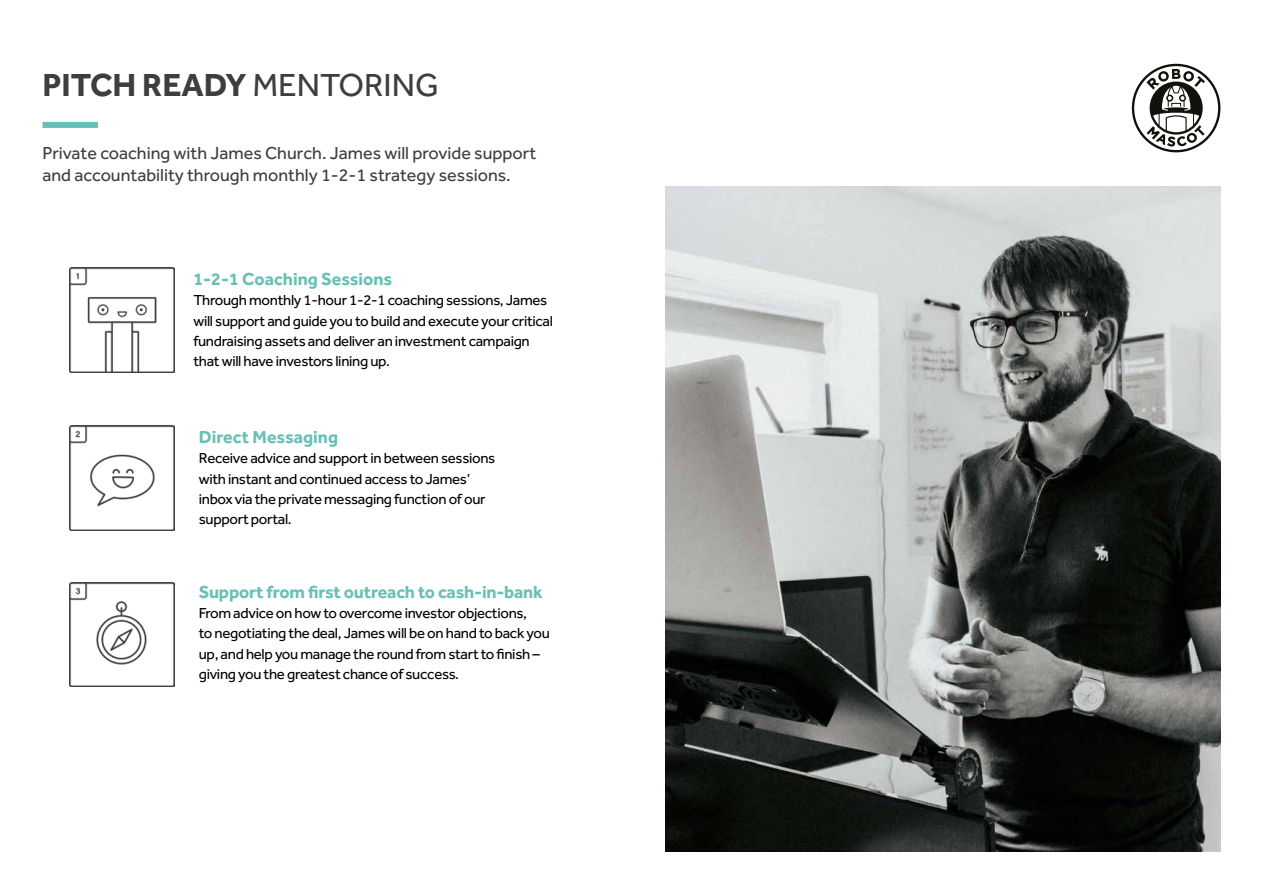
<style>
.page{position:relative;width:1263px;height:893px;background:#fff}
.page>*{position:absolute;margin:0;border:0;box-sizing:border-box;transform-origin:0 0}
.t1{font:700 33px "Effra";color:#3e3e3f}
.t2{font:18px/22.5px "Effra";color:#3e3e3f}
.t3{font:700 18px "Effra";letter-spacing:-.005em;color:#68c0b5}
.t4{font:15px/20.2px "Effra";letter-spacing:-.02em;color:#000}
.s1{font-weight:400}
</style>
<div class="page">
<svg style="left:1132px;top:64px;width:88px;height:88px"></svg>
<div style="left:43px;top:122px;width:55px;height:6px;background:#68c0b5"></div>
<img style="left:665px;top:186px;width:555px;height:665px">
<img style="left:70px;top:583px;width:104px;height:104px">
<img style="left:70px;top:426px;width:104px;height:104px">
<img style="left:70px;top:268px;width:104px;height:104px">
<h1 class="t1" style="left:43px;top:65px;width:398px">PITCH READY <span class="s1">MENTORING</span></h1>
<p class="t2" style="left:43px;top:141px;width:495px">Private coaching with James Church. James will provide support and accountability through monthly 1-2-1 strategy sessions.</p>
<p class="t3" style="left:193px;top:268px;width:200px">1-2-1 Coaching Sessions</p>
<p class="t4" style="left:193px;top:290px;width:361px">Through monthly 1-hour 1-2-1 coaching sessions, James will support and guide you to build and execute your critical fundraising assets and deliver an investment campaign that will have investors lining up.</p>
<p class="t3" style="left:199px;top:426px;width:141px">Direct Messaging</p>
<p class="t4" style="left:199px;top:448px;width:298px">Receive advice and support in between sessions with instant and continued access to James’ inbox via the private messaging function of our support portal.</p>
<p class="t3" style="left:199px;top:581px;width:345px">Support from first outreach to cash-in-bank</p>
<p class="t4" style="left:199px;top:603px;width:352px">From advice on how to overcome investor objections,<br>to negotiating the deal, James will be on hand to back you up, and help you manage the round from start to finish – giving you the greatest chance of success.</p>
</div>
